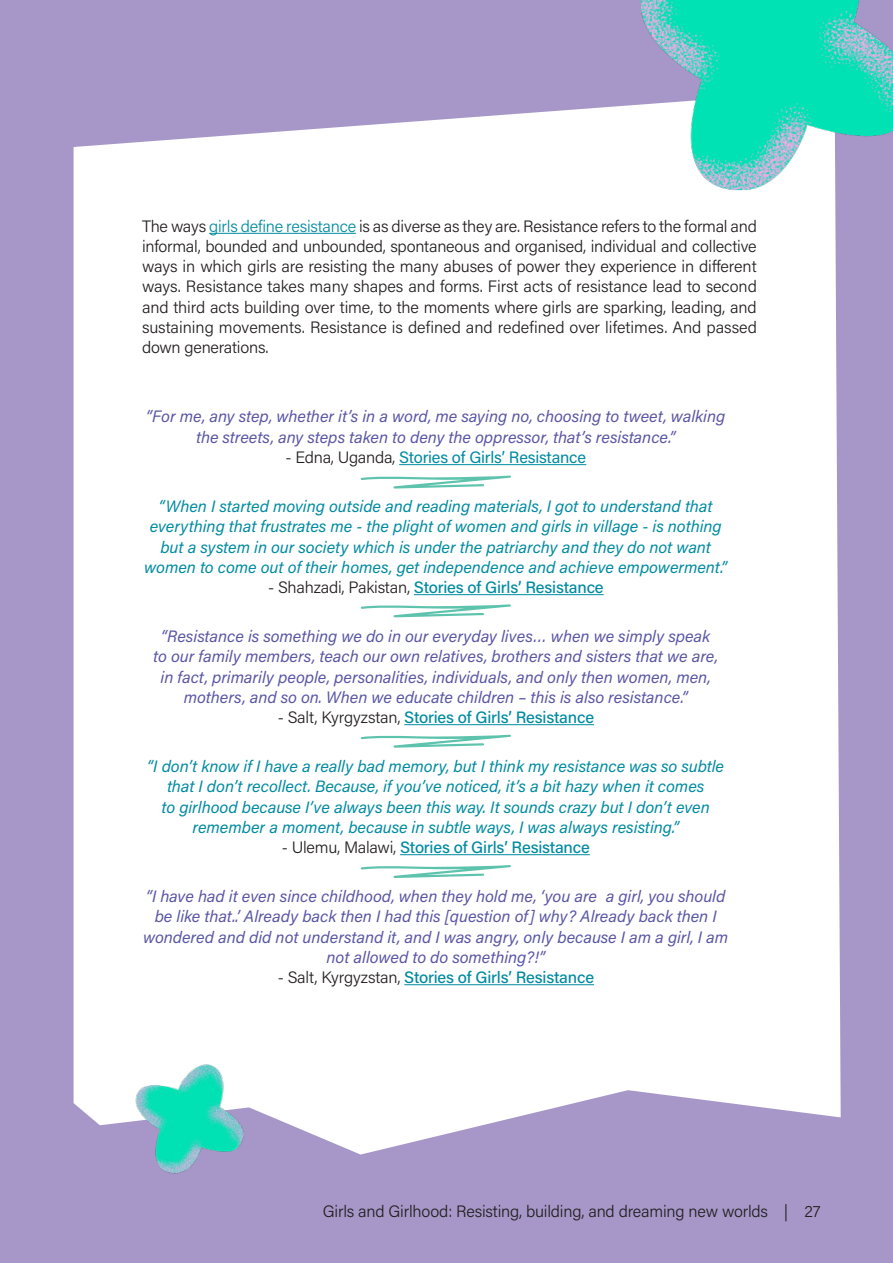
<style>
.page{position:relative;width:893px;height:1263px;background:#a697c8}
.page>*{position:absolute;margin:0;border:0;box-sizing:border-box;transform-origin:0 0}
._01__Body_copy__11pt{font:italic 16.5px/20.2px "Acumin Pro";letter-spacing:-.005em;color:#5a57a5;text-align:center}
._01__Body_copy__11pt-2{font:300 16.5px/20.2px "Acumin Pro";letter-spacing:-.015em;color:#231f20;text-align:justify}
._01__Body_copy__11pt-3{font:italic 16.5px/20.2px "Acumin Pro";letter-spacing:-.005em;color:#008ba1;text-align:center}
._01__Body_copy__11pt-4{font:500 16.5px "Acumin Pro";letter-spacing:-.015em;color:#008ba1}
._01__Body_copy__11pt-5{font:16.5px "Acumin Pro";letter-spacing:-.015em;color:#008ba1}
.s1{color:#008ba1}
.s2{font-weight:300;color:#231f20}
</style>
<div class="page">
<div style="left:74px;top:105px;width:767px;height:1049px;background:#fff"></div>
<hr style="left:399px;top:464px;width:187px;height:1px;background:#008ba1">
<hr style="left:414px;top:594px;width:190px;height:1px;background:#008ba1">
<hr style="left:404px;top:724px;width:190px;height:1px;background:#008ba1">
<hr style="left:400px;top:854px;width:190px;height:1px;background:#008ba1">
<hr style="left:404px;top:984px;width:190px;height:1px;background:#008ba1">
<svg style="left:361px;top:475px;width:150px;height:14px;background:#c7eae2"></svg>
<svg style="left:361px;top:604px;width:150px;height:13px;background:#c3e8e0"></svg>
<svg style="left:361px;top:735px;width:150px;height:13px;background:#c3e8e0"></svg>
<svg style="left:361px;top:865px;width:150px;height:13px;background:#c3e8e0"></svg>
<img style="left:626px;top:0;width:267px;height:204px">
<hr style="left:209px;top:233px;width:147px;height:1px;background:#008ba1">
<img style="left:131px;top:1058px;width:115px;height:116px">
<p class="_01__Body_copy__11pt-2" style="left:142px;top:215px;width:616px">The ways <span class="s1">girls define resistance</span> is as diverse as they are. Resistance refers to the formal and informal, bounded and unbounded, spontaneous and organised, individual and collective ways in which girls are resisting the many abuses of power they experience in different ways. Resistance takes many shapes and forms. First acts of resistance lead to second and third acts building over time, to the moments where girls are sparking, leading, and sustaining movements. Resistance is defined and redefined over lifetimes. And passed down generations.</p>
<p class="_01__Body_copy__11pt" style="left:146px;top:406px;width:580px">“For me, any step, whether it’s in a word, me saying no, choosing to tweet, walking the streets, any steps taken to deny the oppressor, that’s resistance.”</p>
<p class="_01__Body_copy__11pt-5" style="left:285px;top:446px;width:302px"><span class="s2">- Edna, Uganda,</span> Stories of Girls’ Resistance</p>
<p class="_01__Body_copy__11pt-3" style="left:144px;top:495px;width:585px">“When I started moving outside and reading materials, I got to understand that everything that frustrates me - the plight of women and girls in village - is nothing but a system in our society which is under the patriarchy and they do not want women to come out of their homes, get independence and achieve empowerment.”</p>
<p class="_01__Body_copy__11pt-4" style="left:268px;top:576px;width:337px"><span class="s2">- Shahzadi, Pakistan,</span> Stories of Girls’ Resistance</p>
<p class="_01__Body_copy__11pt" style="left:153px;top:625px;width:566px">“Resistance is something we do in our everyday lives… when we simply speak to our family members, teach our own relatives, brothers and sisters that we are, in fact, primarily people, personalities, individuals, and only then women, men, mothers, and so on. When we educate children – this is also resistance.”</p>
<p class="_01__Body_copy__11pt-4" style="left:278px;top:706px;width:318px"><span class="s2">- Salt, Kyrgyzstan,</span> Stories of Girls’ Resistance</p>
<p class="_01__Body_copy__11pt-3" style="left:147px;top:755px;width:578px">“I don’t know if I have a really bad memory, but I think my resistance was so subtle that I don’t recollect. Because, if you’ve noticed, it’s a bit hazy when it comes<br>to girlhood because I’ve always been this way. It sounds crazy but I don’t even remember a moment, because in subtle ways, I was always resisting.”</p>
<p class="_01__Body_copy__11pt-4" style="left:282px;top:836px;width:310px"><span class="s2">- Ulemu, Malawi,</span> Stories of Girls’ Resistance</p>
<p class="_01__Body_copy__11pt" style="left:143px;top:885px;width:587px">“I have had it even since childhood, when they hold me, ‘you are a girl, you should be like that..’ Already back then I had this [question of] why? Already back then I wondered and did not understand it, and I was angry, only because I am a girl, I am not allowed to do something?!”</p>
<p class="_01__Body_copy__11pt-4" style="left:278px;top:966px;width:318px"><span class="s2">- Salt, Kyrgyzstan,</span> Stories of Girls’ Resistance</p>
<p class="_01__Body_copy__11pt-2" style="left:323px;top:1201px;width:499px">Girls and Girlhood: Resisting, building, and dreaming new worlds | 27</p>
</div>
